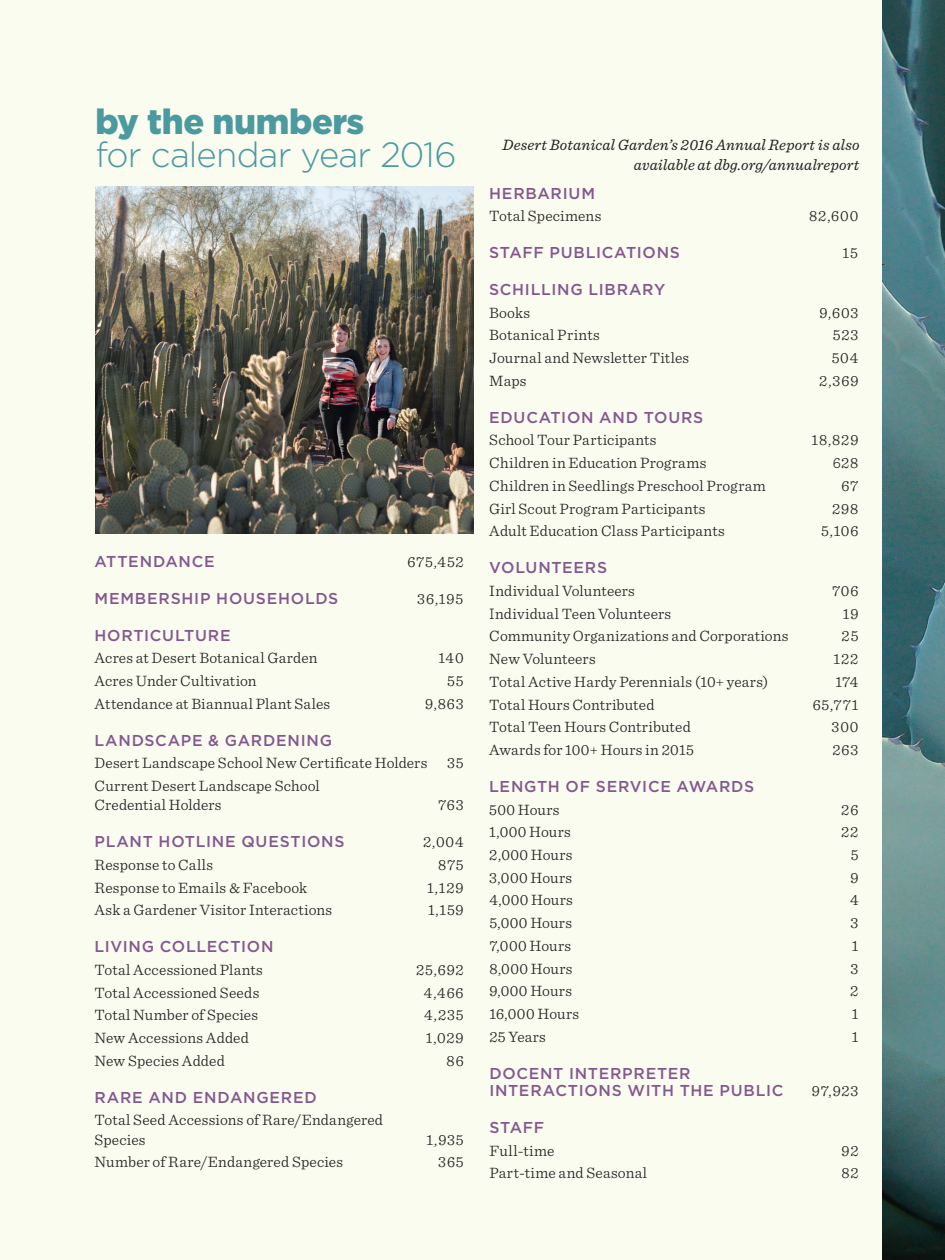
<style>
.page{position:relative;width:945px;height:1260px;background:#fafcf0}
.page>*{position:absolute;margin:0;border:0;box-sizing:border-box;transform-origin:0 0}
.t1{font:300 35px "Gotham";letter-spacing:-.025em;color:#4b9aa0}
.t2{font:900 35px "Gotham";letter-spacing:-.015em;color:#4b9aa0}
.t3{font:300 15.75px/19.2px "Sentinel";letter-spacing:.015em;color:#231f20}
.t4{font:500 15.75px/17.5px "Gotham";letter-spacing:.045em;color:#84588f}
.t5{font:italic 15.75px/19.2px "Sentinel";letter-spacing:.01em;color:#231f20;text-align:right}
.s1{font-family:"Archer";font-weight:400}
</style>
<div class="page">
<img style="left:95px;top:186px;width:378px;height:348px">
<img style="left:882px;top:0;width:63px;height:1260px">
<h1 class="t2" style="left:95px;top:98px;width:271px">by the numbers</h1>
<h1 class="t1" style="left:95px;top:133px;width:363px">for calendar year 2016</h1>
<p class="t4" style="left:94px;top:553px;width:122px">ATTENDANCE</p>
<p class="t3" style="left:408px;top:551px;width:58px">675,452</p>
<p class="t4" style="left:94px;top:589px;width:245px">MEMBERSHIP HOUSEHOLDS</p>
<p class="t3" style="left:417px;top:588px;width:47px">36,195</p>
<p class="t4" style="left:95px;top:626px;width:138px">HORTICULTURE</p>
<p class="t3" style="left:94px;top:647px;width:225px">Acres at Desert Botanical Garden</p>
<p class="t3" style="left:439px;top:647px;width:27px">140</p>
<p class="t3" style="left:94px;top:670px;width:164px">Acres Under Cultivation</p>
<p class="t3" style="left:447px;top:670px;width:18px">55</p>
<p class="t3" style="left:94px;top:693px;width:237px">Attendance at Biannual Plant Sales</p>
<p class="t3" style="left:425px;top:693px;width:40px">9,863</p>
<p class="t4" style="left:94px;top:731px;width:239px">LANDSCAPE &amp; GARDENING</p>
<p class="t3" style="left:94px;top:752px;width:334px">Desert Landscape School New Certificate Holders</p>
<p class="t3" style="left:447px;top:752px;width:18px">35</p>
<p class="t3" style="left:94px;top:775px;width:227px">Current Desert Landscape School<br>Credential Holders</p>
<p class="t3" style="left:438px;top:794px;width:27px">763</p>
<p class="t4" style="left:94px;top:833px;width:252px">PLANT HOTLINE QUESTIONS</p>
<p class="t3" style="left:423px;top:831px;width:42px">2,004</p>
<p class="t3" style="left:94px;top:854px;width:120px">Response to Calls</p>
<p class="t3" style="left:438px;top:854px;width:27px">875</p>
<p class="t3" style="left:94px;top:877px;width:214px">Response to Emails &amp; Facebook</p>
<p class="t3" style="left:427px;top:877px;width:38px">1,129</p>
<p class="t3" style="left:94px;top:899px;width:239px">Ask a Gardener Visitor Interactions</p>
<p class="t3" style="left:428px;top:899px;width:37px">1,159</p>
<p class="t4" style="left:94px;top:938px;width:181px">LIVING COLLECTION</p>
<p class="t3" style="left:94px;top:959px;width:170px">Total Accessioned Plants</p>
<p class="t3" style="left:416px;top:959px;width:49px">25,692</p>
<p class="t3" style="left:94px;top:982px;width:166px">Total Accessioned Seeds</p>
<p class="t3" style="left:424px;top:982px;width:41px">4,466</p>
<p class="t3" style="left:94px;top:1004px;width:165px">Total Number of Species</p>
<p class="t3" style="left:424px;top:1004px;width:41px">4,235</p>
<p class="t3" style="left:94px;top:1027px;width:156px">New Accessions Added</p>
<p class="t3" style="left:426px;top:1027px;width:39px">1,029</p>
<p class="t3" style="left:95px;top:1050px;width:132px">New Species Added</p>
<p class="t3" style="left:447px;top:1050px;width:19px">86</p>
<p class="t4" style="left:95px;top:1088px;width:224px">RARE AND ENDANGERED</p>
<p class="t3" style="left:95px;top:1109px;width:290px">Total Seed Accessions of Rare/Endangered<br>Species</p>
<p class="t3" style="left:427px;top:1129px;width:39px">1,935</p>
<p class="t3" style="left:95px;top:1151px;width:250px">Number of Rare/Endangered Species</p>
<p class="t3" style="left:438px;top:1151px;width:27px">365</p>
<p class="t5" style="left:503px;top:135px;width:358px">Desert Botanical Garden’s 2016 Annual Report is also available at dbg.org/annualreport</p>
<p class="t4" style="left:489px;top:184px;width:107px">HERBARIUM</p>
<p class="t3" style="left:489px;top:205px;width:114px">Total Specimens</p>
<p class="t3" style="left:809px;top:205px;width:51px">82,600</p>
<p class="t4" style="left:489px;top:244px;width:192px">STAFF PUBLICATIONS</p>
<p class="t3" style="left:843px;top:242px;width:17px">15</p>
<p class="t4" style="left:489px;top:280px;width:178px">SCHILLING LIBRARY</p>
<p class="t3" style="left:489px;top:302px;width:43px">Books</p>
<p class="t3" style="left:820px;top:302px;width:40px">9,603</p>
<p class="t3" style="left:489px;top:324px;width:112px">Botanical Prints</p>
<p class="t3" style="left:833px;top:324px;width:27px">523</p>
<p class="t3" style="left:489px;top:347px;width:202px">Journal and Newsletter Titles</p>
<p class="t3" style="left:832px;top:347px;width:28px">504</p>
<p class="t3" style="left:489px;top:370px;width:39px">Maps</p>
<p class="t3" style="left:819px;top:370px;width:41px">2,369</p>
<p class="t4" style="left:489px;top:408px;width:216px">EDUCATION AND TOURS</p>
<p class="t3" style="left:489px;top:429px;width:169px">School Tour Participants</p>
<p class="t3" style="left:812px;top:429px;width:48px">18,829</p>
<p class="t3" style="left:489px;top:452px;width:219px">Children in Education Programs</p>
<p class="t3" style="left:833px;top:452px;width:27px"><span class="s1">6</span>28</p>
<p class="t3" style="left:489px;top:475px;width:278px">Children in Seedlings Preschool Program</p>
<p class="t3" style="left:842px;top:475px;width:18px">67</p>
<p class="t3" style="left:489px;top:498px;width:218px">Girl Scout Program Participants</p>
<p class="t3" style="left:832px;top:498px;width:28px">298</p>
<p class="t3" style="left:489px;top:520px;width:237px">Adult Education Class Participants</p>
<p class="t3" style="left:821px;top:520px;width:39px">5,106</p>
<p class="t4" style="left:489px;top:559px;width:119px">VOLUNTEERS</p>
<p class="t3" style="left:489px;top:580px;width:147px">Individual Volunteers</p>
<p class="t3" style="left:832px;top:580px;width:28px">706</p>
<p class="t3" style="left:489px;top:603px;width:183px"><span class="s1">I</span>ndividual Teen Volunteers</p>
<p class="t3" style="left:843px;top:603px;width:17px">19</p>
<p class="t3" style="left:489px;top:625px;width:301px">Community Organizations and Corporations</p>
<p class="t3" style="left:842px;top:625px;width:18px">25</p>
<p class="t3" style="left:489px;top:648px;width:108px">New Volunteers</p>
<p class="t3" style="left:834px;top:648px;width:26px">122</p>
<p class="t3" style="left:489px;top:671px;width:280px">Total Active Hardy Perennials (10+ years)</p>
<p class="t3" style="left:835px;top:671px;width:25px">174</p>
<p class="t3" style="left:489px;top:694px;width:167px">Total Hours Contributed</p>
<p class="t3" style="left:813px;top:694px;width:47px">65,771</p>
<p class="t3" style="left:489px;top:716px;width:203px">Total Teen Hours Contributed</p>
<p class="t3" style="left:832px;top:716px;width:28px">300</p>
<p class="t3" style="left:489px;top:739px;width:206px">Awards for 100+ Hours in 2015</p>
<p class="t3" style="left:833px;top:739px;width:27px">263</p>
<p class="t4" style="left:489px;top:777px;width:267px">LENGTH OF SERVICE AWARDS</p>
<p class="t3" style="left:489px;top:799px;width:72px">500 Hours</p>
<p class="t3" style="left:841px;top:799px;width:19px">26</p>
<p class="t3" style="left:489px;top:821px;width:83px">1,000 Hours</p>
<p class="t3" style="left:841px;top:821px;width:19px">22</p>
<p class="t3" style="left:489px;top:844px;width:85px">2,000 Hours</p>
<p class="t3" style="left:851px;top:844px;width:9px">5</p>
<p class="t3" style="left:489px;top:867px;width:84px">3,000 Hours</p>
<p class="t3" style="left:850px;top:867px;width:10px">9</p>
<p class="t3" style="left:489px;top:890px;width:85px">4,000 Hours</p>
<p class="t3" style="left:850px;top:890px;width:10px">4</p>
<p class="t3" style="left:489px;top:912px;width:84px">5,000 Hours</p>
<p class="t3" style="left:851px;top:912px;width:9px">3</p>
<p class="t3" style="left:489px;top:935px;width:83px">7,000 Hours</p>
<p class="t3" style="left:852px;top:935px;width:8px">1</p>
<p class="t3" style="left:489px;top:958px;width:85px">8,000 Hours</p>
<p class="t3" style="left:851px;top:958px;width:9px">3</p>
<p class="t3" style="left:489px;top:980px;width:84px">9,000 Hours</p>
<p class="t3" style="left:850px;top:980px;width:10px">2</p>
<p class="t3" style="left:489px;top:1003px;width:91px">16,000 Hours</p>
<p class="t3" style="left:852px;top:1003px;width:8px">1</p>
<p class="t3" style="left:489px;top:1026px;width:58px">25 Years</p>
<p class="t3" style="left:852px;top:1026px;width:8px">1</p>
<p class="t4" style="left:489px;top:1064px;width:296px">DOCENT INTERPRETER<br>INTERACTIONS WITH THE PUBLIC</p>
<p class="t3" style="left:812px;top:1080px;width:48px">97,923</p>
<p class="t4" style="left:489px;top:1118px;width:56px">STAFF</p>
<p class="t3" style="left:489px;top:1140px;width:67px">Full-time</p>
<p class="t3" style="left:842px;top:1140px;width:19px">92</p>
<p class="t3" style="left:489px;top:1162px;width:159px">Part-time and Seasonal</p>
<p class="t3" style="left:841px;top:1162px;width:19px">82</p>
</div>
